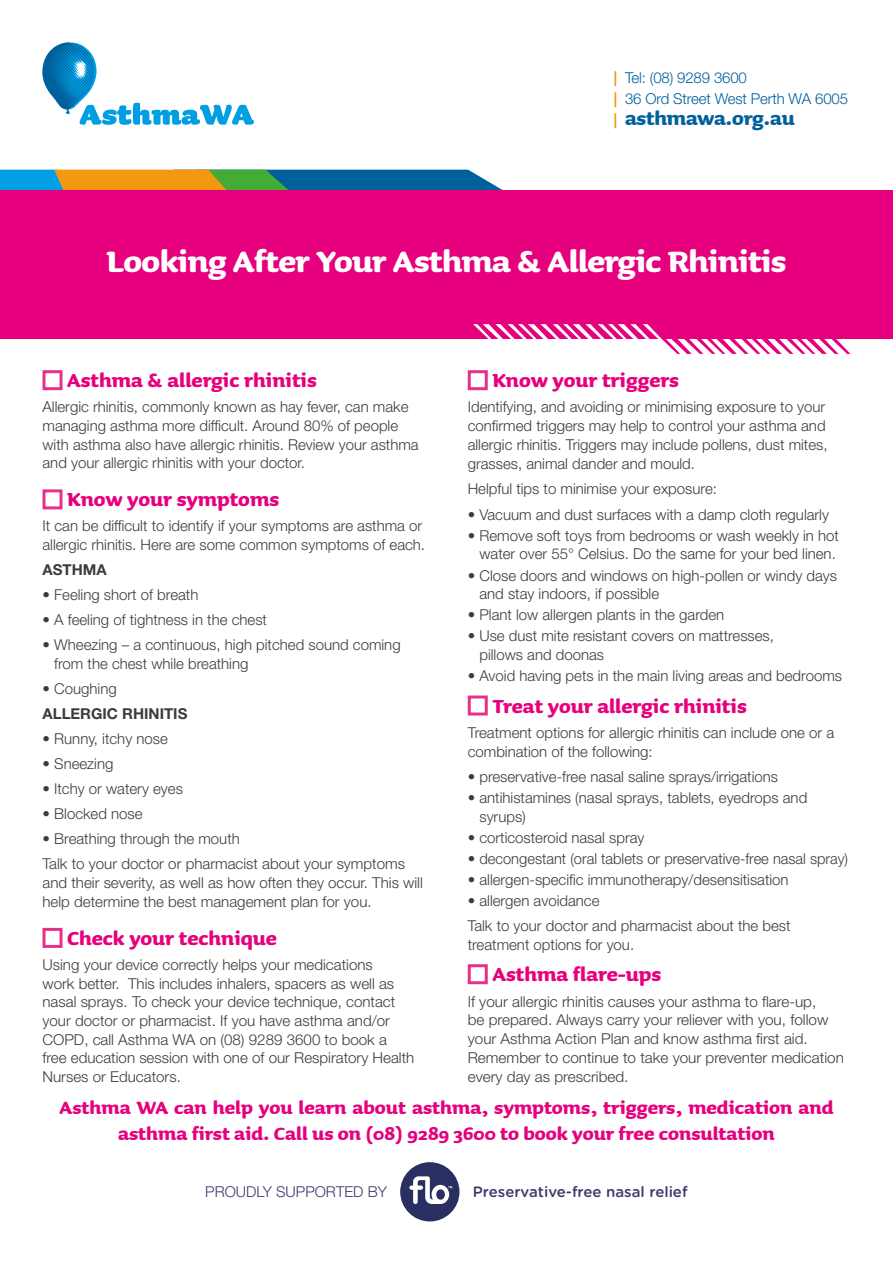
<style>
.page{position:relative;width:893px;height:1263px;background:#fff}
.page>*{position:absolute;margin:0;border:0;box-sizing:border-box;transform-origin:0 0}
.t1{font:700 37.5px "Sauna Pro";letter-spacing:-.015em;color:#fff}
.t2{font:700 24px "Sauna Pro";color:#e6007d}
.t3{font:700 24px "Sauna";letter-spacing:-.01em;color:#00609c}
.t4{font:700 22.5px/26.2px "Sauna";color:#e6007d;text-align:center}
.Bullets{font:300 15px/18.6px "Helvetica Neue LT Std";color:#3c3c3b}
.t5{font:300 15px/21px "Helvetica Neue LT Std";letter-spacing:-.01em;color:#00609c}
.t6{font:500 15px "Gotham Rounded";color:#3b3a6b}
.t7{font:700 15px "Helvetica Neue LT Std";color:#3c3c3b}
.t8{font:300 15px "Helvetica Neue LT Std";color:#3b3a6b}
.s1{font-weight:700;color:#f49712}
.s2{font-family:"Helvetica Neue LT Std";font-size:15px;color:#f49712}
</style>
<div class="page">
<svg style="left:0;top:170px;width:504px;height:21px"></svg>
<div style="left:0;top:191px;width:893px;height:148px;background:#e6007d"></div>
<div style="left:400px;top:1162px;width:59px;height:59px;background:#292f60;border-radius:50%"></div>
<svg style="left:409px;top:1176px;width:43px;height:28px"></svg>
<svg style="left:42px;top:42px;width:212px;height:83px"></svg>
<div style="left:43px;top:370px;width:20px;height:20px;border:3px solid #e8308a"></div>
<div style="left:43px;top:489px;width:20px;height:20px;border:3px solid #e8308a"></div>
<div style="left:43px;top:928px;width:20px;height:20px;border:3px solid #e8308a"></div>
<div style="left:468px;top:370px;width:20px;height:20px;border:3px solid #e8308a"></div>
<div style="left:468px;top:695px;width:20px;height:20px;border:3px solid #e8308a"></div>
<div style="left:468px;top:964px;width:20px;height:20px;border:3px solid #e8308a"></div>
<svg style="left:473px;top:324px;width:377px;height:30px"></svg>
<p class="t5" style="left:614px;top:67px;width:236px"><span class="s1">|</span> Tel: (08) 9289 3600<br><span class="s1">|</span> 36 Ord Street West Perth WA 6005</p>
<h2 class="t3" style="left:614px;top:103px;width:182px"><span class="s2">|</span> asthmawa.org.au</h2>
<p class="t1" style="left:106px;top:239px;width:682px">Looking After Your Asthma &amp; Allergic Rhinitis</p>
<p class="t2" style="left:67px;top:366px;width:251px">Asthma &amp; allergic rhinitis</p>
<p class="Bullets" style="left:43px;top:397px;width:378px">Allergic rhinitis, commonly known as hay fever, can make managing asthma more difficult. Around 80% of people with asthma also have allergic rhinitis. Review your asthma and your allergic rhinitis with your doctor.</p>
<p class="t2" style="left:67px;top:485px;width:214px">Know your symptoms</p>
<p class="Bullets" style="left:43px;top:516px;width:384px">It can be difficult to identify if your symptoms are asthma or allergic rhinitis. Here are some common symptoms of each.</p>
<p class="t7" style="left:43px;top:560px;width:66px">ASTHMA</p>
<p class="Bullets" style="left:43px;top:585px;width:157px">• Feeling short of breath</p>
<p class="Bullets" style="left:43px;top:610px;width:226px">• A feeling of tightness in the chest</p>
<p class="Bullets" style="left:54px;top:635px;width:348px;text-indent:-12px">• Wheezing – a continuous, high pitched sound coming from the chest while breathing</p>
<p class="Bullets" style="left:43px;top:679px;width:76px">• Coughing</p>
<p class="t7" style="left:43px;top:704px;width:146px">ALLERGIC RHINITIS</p>
<p class="Bullets" style="left:43px;top:729px;width:127px">• Runny, itchy nose</p>
<p class="Bullets" style="left:43px;top:754px;width:72px">• Sneezing</p>
<p class="Bullets" style="left:43px;top:779px;width:142px">• Itchy or watery eyes</p>
<p class="Bullets" style="left:43px;top:804px;width:102px">• Blocked nose</p>
<p class="Bullets" style="left:43px;top:829px;width:199px">• Breathing through the mouth</p>
<p class="Bullets" style="left:43px;top:854px;width:382px">Talk to your doctor or pharmacist about your symptoms and their severity, as well as how often they occur. This will help determine the best management plan for you.</p>
<p class="t2" style="left:67px;top:924px;width:211px">Check your technique</p>
<p class="Bullets" style="left:43px;top:955px;width:373px">Using your device correctly helps your medications<br>work better. This includes inhalers, spacers as well as nasal sprays. To check your device technique, contact your doctor or pharmacist. If you have asthma and/or COPD, call Asthma WA on (08) 9289 3600 to book a free education session with one of our Respiratory Health Nurses or Educators.</p>
<p class="t2" style="left:492px;top:366px;width:188px">Know your triggers</p>
<p class="Bullets" style="left:468px;top:397px;width:361px">Identifying, and avoiding or minimising exposure to your confirmed triggers may help to control your asthma and allergic rhinitis. Triggers may include pollens, dust mites, grasses, animal dander and mould.</p>
<p class="Bullets" style="left:468px;top:479px;width:251px">Helpful tips to minimise your exposure:</p>
<p class="Bullets" style="left:468px;top:505px;width:363px">• Vacuum and dust surfaces with a damp cloth regularly</p>
<p class="Bullets" style="left:468px;top:525px;width:373px;text-align:center">• Remove soft toys from bedrooms or wash weekly in hot water over 55° Celsius. Do the same for your bed linen.</p>
<p class="Bullets" style="left:479px;top:565px;width:359px;text-indent:-12px">• Close doors and windows on high-pollen or windy days and stay indoors, if possible</p>
<p class="Bullets" style="left:468px;top:605px;width:258px">• Plant low allergen plants in the garden</p>
<p class="Bullets" style="left:479px;top:626px;width:296px;text-indent:-12px">• Use dust mite resistant covers on mattresses, pillows and doonas</p>
<p class="Bullets" style="left:468px;top:666px;width:376px">• Avoid having pets in the main living areas and bedrooms</p>
<p class="t2" style="left:492px;top:691px;width:256px">Treat your allergic rhinitis</p>
<p class="Bullets" style="left:468px;top:723px;width:368px">Treatment options for allergic rhinitis can include one or a combination of the following:</p>
<p class="Bullets" style="left:468px;top:767px;width:312px">• preservative-free nasal saline sprays/irrigations</p>
<p class="Bullets" style="left:479px;top:788px;width:329px;text-indent:-12px">• antihistamines (nasal sprays, tablets, eyedrops and syrups)</p>
<p class="Bullets" style="left:468px;top:828px;width:178px">• corticosteroid nasal spray</p>
<p class="Bullets" style="left:468px;top:849px;width:382px">• decongestant (oral tablets or preservative-free nasal spray)</p>
<p class="Bullets" style="left:468px;top:870px;width:322px">• allergen-specific immunotherapy/desensitisation</p>
<p class="Bullets" style="left:468px;top:891px;width:133px">• allergen avoidance</p>
<p class="Bullets" style="left:468px;top:916px;width:324px">Talk to your doctor and pharmacist about the best treatment options for you.</p>
<p class="t2" style="left:492px;top:960px;width:170px">Asthma flare-ups</p>
<p class="Bullets" style="left:468px;top:991px;width:378px">If your allergic rhinitis causes your asthma to flare-up,<br>be prepared. Always carry your reliever with you, follow your Asthma Action Plan and know asthma first aid.<br>Remember to continue to take your preventer medication every day as prescribed.</p>
<p class="t4" style="left:60px;top:1093px;width:775px">Asthma WA can help you learn about asthma, symptoms, triggers, medication and asthma first aid. Call us on (08) 9289 3600 to book your free consultation</p>
<p class="t8" style="left:205px;top:1183px;width:183px">PROUDLY SUPPORTED BY</p>
<p class="t6" style="left:473px;top:1181px;width:216px">Preservative-free nasal relief</p>
</div>
